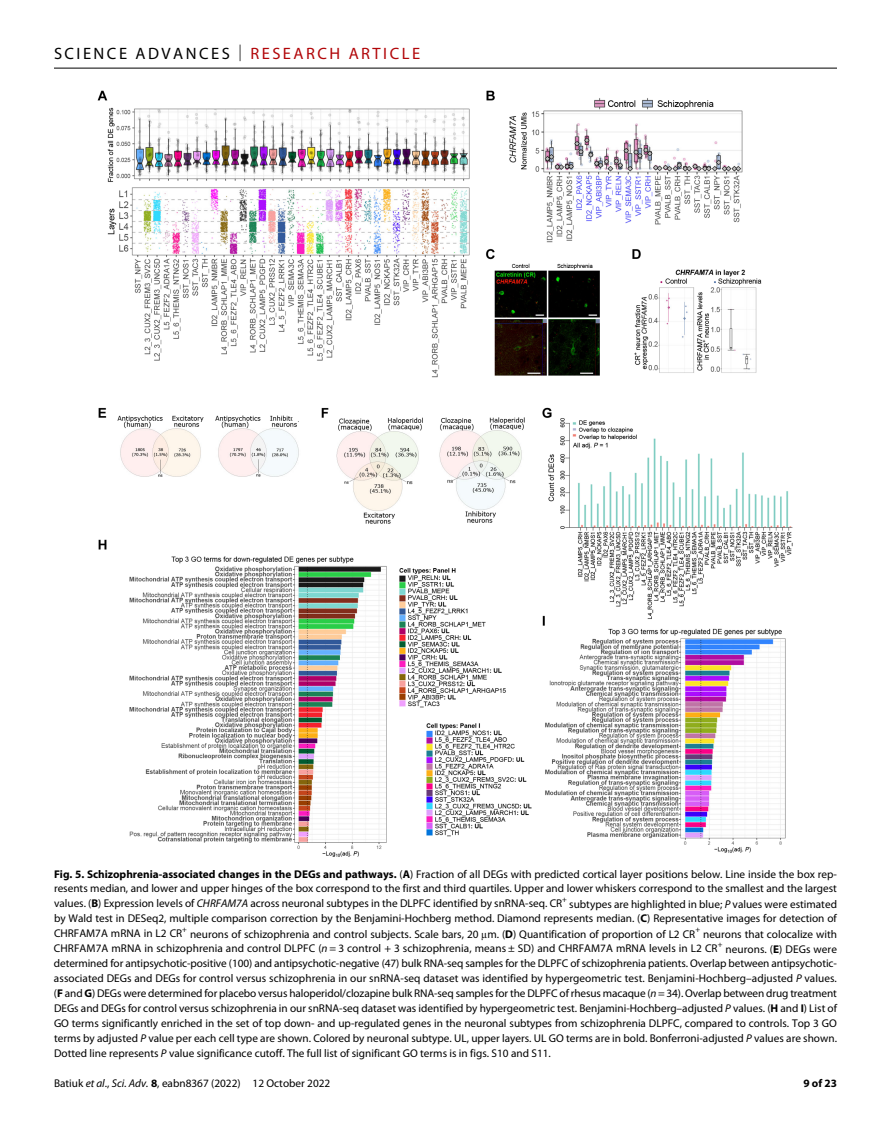
<style>
.page{position:relative;width:891px;height:1134px;background:#fff}
.page>*{position:absolute;margin:0;border:0;box-sizing:border-box;transform-origin:0 0}
.t1{font:16.5px "Myriad Pro";letter-spacing:.15em;color:#000}
.t2{font:11.25px/15px "Myriad Pro";color:#000;text-align:justify}
.t3{font:700 11.25px "Myriad Pro";color:#000}
.s1{font-weight:300}
.s2{color:#b10508}
.s3{font-weight:700}
.s4{font-style:italic}
</style>
<div class="page">
<hr style="left:54px;top:68px;width:783px;height:1px;background:#000">
<img style="left:98px;top:90px;width:695px;height:767px">
<h1 class="t1" style="left:54px;top:40px;width:368px">SCIENCE ADVANCES <span class="s1">|</span> <span class="s2">RESEARCH ARTICLE</span></h1>
<p class="t2" style="left:54px;top:866px;width:785px"><span class="s3">Fig. 5. Schizophrenia-associated changes in the DEGs and pathways.</span> (<span class="s3">A</span>) Fraction of all DEGs with predicted cortical layer positions below. Line inside the box rep&shy;resents median, and lower and upper hinges of the box correspond to the first and third quartiles. Upper and lower whiskers correspond to the smallest and the largest values. (<span class="s3">B</span>) Expression levels of <span class="s4">CHRFAM7A</span> across neuronal subtypes in the DLPFC identified by snRNA-seq. CR<sup>+</sup> subtypes are highlighted in blue; <span class="s4">P</span> values were estimated by Wald test in DESeq2, multiple comparison correction by the Benjamini-Hochberg method. Diamond represents median. (<span class="s3">C</span>) Representative images for detection of CHRFAM7A mRNA in L2 CR<sup>+</sup> neurons of schizophrenia and control subjects. Scale bars, 20 m. (<span class="s3">D</span>) Quantification of proportion of L2 CR<sup>+</sup> neurons that colocalize with CHRFAM7A mRNA in schizophrenia and control DLPFC (<span class="s4">n</span> = 3 control + 3 schizophrenia, means ± SD) and CHRFAM7A mRNA levels in L2 CR<sup>+</sup> neurons. (<span class="s3">E</span>) DEGs were determined for antipsychotic-positive (100) and antipsychotic-negative (47) bulk RNA-seq samples for the DLPFC of schizophrenia patients. Overlap between antipsychotic&shy;associated DEGs and DEGs for control versus schizophrenia in our snRNA-seq dataset was identified by hypergeometric test. Benjamini-Hochberg–adjusted <span class="s4">P</span> values. (<span class="s3">F</span> and <span class="s3">G</span>) DEGs were determined for placebo versus haloperidol/clozapine bulk RNA-seq samples for the DLPFC of rhesus macaque (<span class="s4">n</span>= 34). Overlap between drug treatment DEGs and DEGs for control versus schizophrenia in our snRNA-seq dataset was identified by hypergeometric test. Benjamini-Hochberg–adjusted <span class="s4">P</span> values. (<span class="s3">H</span> and <span class="s3">I</span>) List of GO terms significantly enriched in the set of top down- and up-regulated genes in the neuronal subtypes from schizophrenia DLPFC, compared to controls. Top 3 GO terms by adjusted <span class="s4">P</span> value per each cell type are shown. Colored by neuronal subtype. UL, upper layers. UL GO terms are in bold. Bonferroni-adjusted <span class="s4">P</span> values are shown.<br>Dotted line represents <span class="s4">P</span> value significance cutoff. The full list of significant GO terms is in figs. S10 and S11.</p>
<p class="t2" style="left:54px;top:1076px;width:278px">Batiuk <span class="s4">et al</span>., <span class="s4">Sci. Adv.</span> <span class="s3">8</span>, eabn8367 (2022) 12 October 2022</p>
<p class="t3" style="left:803px;top:1074px;width:35px">9 of 23</p>
</div>
